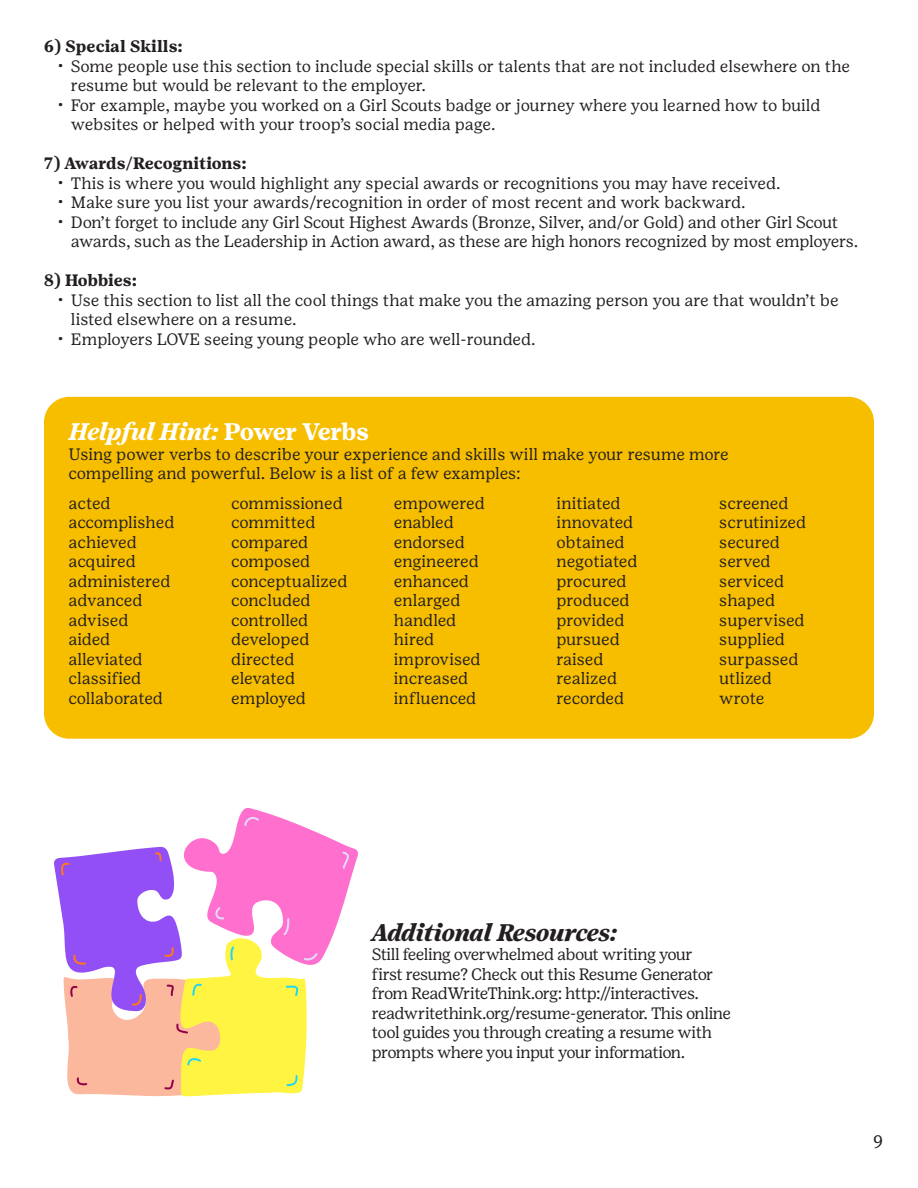
<style>
.page{position:relative;width:918px;height:1188px;background:#fff}
.page>*{position:absolute;margin:0;border:0;box-sizing:border-box;transform-origin:0 0}
.t1{font:italic 700 24px "Girl Scout Text";letter-spacing:-.02em;color:#fff}
.t2{font:italic 700 24px "Girl Scout Text";letter-spacing:-.02em;color:#231f20}
.t3{font:18px "Girl Scout Text";color:#231f20}
.t4{font:16.5px/19.5px "Girl Scout Text";letter-spacing:-.01em;color:#231f20}
.t5{font:16.5px/19.5px "Girl Scout Text";letter-spacing:-.04em;color:#231f20}
.t6{font:700 16.5px "Girl Scout Text";color:#231f20}
.t7{font:700 16.5px "Girl Scout Text";letter-spacing:-.02em;color:#231f20}
.s1{font-style:normal}
</style>
<div class="page">
<div style="left:44px;top:397px;width:830px;height:342px;background:#f7be00;border-radius:25px"></div>
<svg style="left:54px;top:808px;width:304px;height:288px"></svg>
<p class="t6" style="left:44px;top:36px;width:140px">6) Special Skills:</p>
<p class="t4" style="left:71px;top:56px;width:781px;text-indent:-14px">• Some people use this section to include special skills or talents that are not included elsewhere on the resume but would be relevant to the employer.</p>
<p class="t4" style="left:71px;top:95px;width:751px;text-indent:-14px">• For example, maybe you worked on a Girl Scouts badge or journey where you learned how to build websites or helped with your troop’s social media page.</p>
<p class="t6" style="left:44px;top:153px;width:204px">7) Awards/Recognitions:</p>
<p class="t4" style="left:57px;top:173px;width:725px">• This is where you would highlight any special awards or recognitions you may have received.</p>
<p class="t4" style="left:57px;top:192px;width:690px">• Make sure you list your awards/recognition in order of most recent and work backward.</p>
<p class="t4" style="left:71px;top:212px;width:789px;text-indent:-14px">• Don’t forget to include any Girl Scout Highest Awards (Bronze, Silver, and/or Gold) and other Girl Scout awards, such as the Leadership in Action award, as these are high honors recognized by most employers.</p>
<p class="t7" style="left:44px;top:270px;width:94px">8) Hobbies:</p>
<p class="t4" style="left:71px;top:290px;width:769px;text-indent:-14px">• Use this section to list all the cool things that make you the amazing person you are that wouldn’t be listed elsewhere on a resume.</p>
<p class="t4" style="left:57px;top:329px;width:480px">• Employers LOVE seeing young people who are well-rounded.</p>
<p class="t1" style="left:69px;top:418px;width:302px">Helpful Hint: <span class="s1">Power Verbs</span></p>
<p class="t4" style="left:69px;top:444px;width:662px">Using power verbs to describe your experience and skills will make your resume more compelling and powerful. Below is a list of a few examples:</p>
<p class="t4" style="left:69px;top:493px;width:44px">acted</p>
<p class="t4" style="left:69px;top:512px;width:107px">accomplished</p>
<p class="t4" style="left:69px;top:532px;width:70px">achieved</p>
<p class="t4" style="left:69px;top:551px;width:69px">acquired</p>
<p class="t4" style="left:69px;top:571px;width:103px">administered</p>
<p class="t4" style="left:69px;top:590px;width:75px">advanced</p>
<p class="t4" style="left:69px;top:610px;width:61px">advised</p>
<p class="t4" style="left:69px;top:629px;width:43px">aided</p>
<p class="t4" style="left:69px;top:649px;width:76px">alleviated</p>
<p class="t4" style="left:69px;top:668px;width:74px">classified</p>
<p class="t4" style="left:69px;top:688px;width:96px">collaborated</p>
<p class="t4" style="left:231px;top:493px;width:113px">commissioned</p>
<p class="t4" style="left:231px;top:512px;width:86px">committed</p>
<p class="t4" style="left:231px;top:532px;width:79px">compared</p>
<p class="t4" style="left:231px;top:551px;width:81px">composed</p>
<p class="t4" style="left:231px;top:571px;width:118px">conceptualized</p>
<p class="t4" style="left:231px;top:590px;width:81px">concluded</p>
<p class="t4" style="left:231px;top:610px;width:79px">controlled</p>
<p class="t4" style="left:231px;top:629px;width:80px">developed</p>
<p class="t4" style="left:231px;top:649px;width:65px">directed</p>
<p class="t4" style="left:231px;top:668px;width:65px">elevated</p>
<p class="t4" style="left:231px;top:688px;width:76px">employed</p>
<p class="t4" style="left:394px;top:493px;width:92px">empowered</p>
<p class="t4" style="left:394px;top:512px;width:62px">enabled</p>
<p class="t4" style="left:394px;top:532px;width:73px">endorsed</p>
<p class="t4" style="left:394px;top:551px;width:86px">engineered</p>
<p class="t4" style="left:394px;top:571px;width:77px">enhanced</p>
<p class="t4" style="left:394px;top:590px;width:68px">enlarged</p>
<p class="t4" style="left:394px;top:610px;width:64px">handled</p>
<p class="t4" style="left:394px;top:629px;width:42px">hired</p>
<p class="t4" style="left:394px;top:649px;width:88px">improvised</p>
<p class="t4" style="left:394px;top:668px;width:76px">increased</p>
<p class="t4" style="left:394px;top:688px;width:84px">influenced</p>
<p class="t4" style="left:557px;top:493px;width:66px">initiated</p>
<p class="t4" style="left:557px;top:512px;width:78px">innovated</p>
<p class="t4" style="left:557px;top:532px;width:70px">obtained</p>
<p class="t4" style="left:557px;top:551px;width:83px">negotiated</p>
<p class="t4" style="left:557px;top:571px;width:72px">procured</p>
<p class="t4" style="left:557px;top:590px;width:75px">produced</p>
<p class="t4" style="left:557px;top:610px;width:69px">provided</p>
<p class="t4" style="left:557px;top:629px;width:65px">pursued</p>
<p class="t4" style="left:557px;top:649px;width:48px">raised</p>
<p class="t4" style="left:557px;top:668px;width:62px">realized</p>
<p class="t4" style="left:557px;top:688px;width:69px">recorded</p>
<p class="t4" style="left:719px;top:493px;width:71px">screened</p>
<p class="t4" style="left:719px;top:512px;width:88px">scrutinized</p>
<p class="t4" style="left:719px;top:532px;width:62px">secured</p>
<p class="t4" style="left:719px;top:551px;width:53px">served</p>
<p class="t4" style="left:719px;top:571px;width:66px">serviced</p>
<p class="t4" style="left:719px;top:590px;width:58px">shaped</p>
<p class="t4" style="left:719px;top:610px;width:87px">supervised</p>
<p class="t4" style="left:719px;top:629px;width:67px">supplied</p>
<p class="t4" style="left:719px;top:649px;width:81px">surpassed</p>
<p class="t4" style="left:719px;top:668px;width:54px">utlized</p>
<p class="t4" style="left:719px;top:688px;width:47px">wrote</p>
<p class="t2" style="left:372px;top:918px;width:247px">Additional Resources:</p>
<p class="t5" style="left:372px;top:944px;width:361px">Still feeling overwhelmed about writing your<br>first resume? Check out this Resume Generator from ReadWriteThink.org: http://interactives. readwritethink.org/resume-generator. This online tool guides you through creating a resume with prompts where you input your information.</p>
<p class="t3" style="left:873px;top:1131px;width:12px">9</p>
</div>
